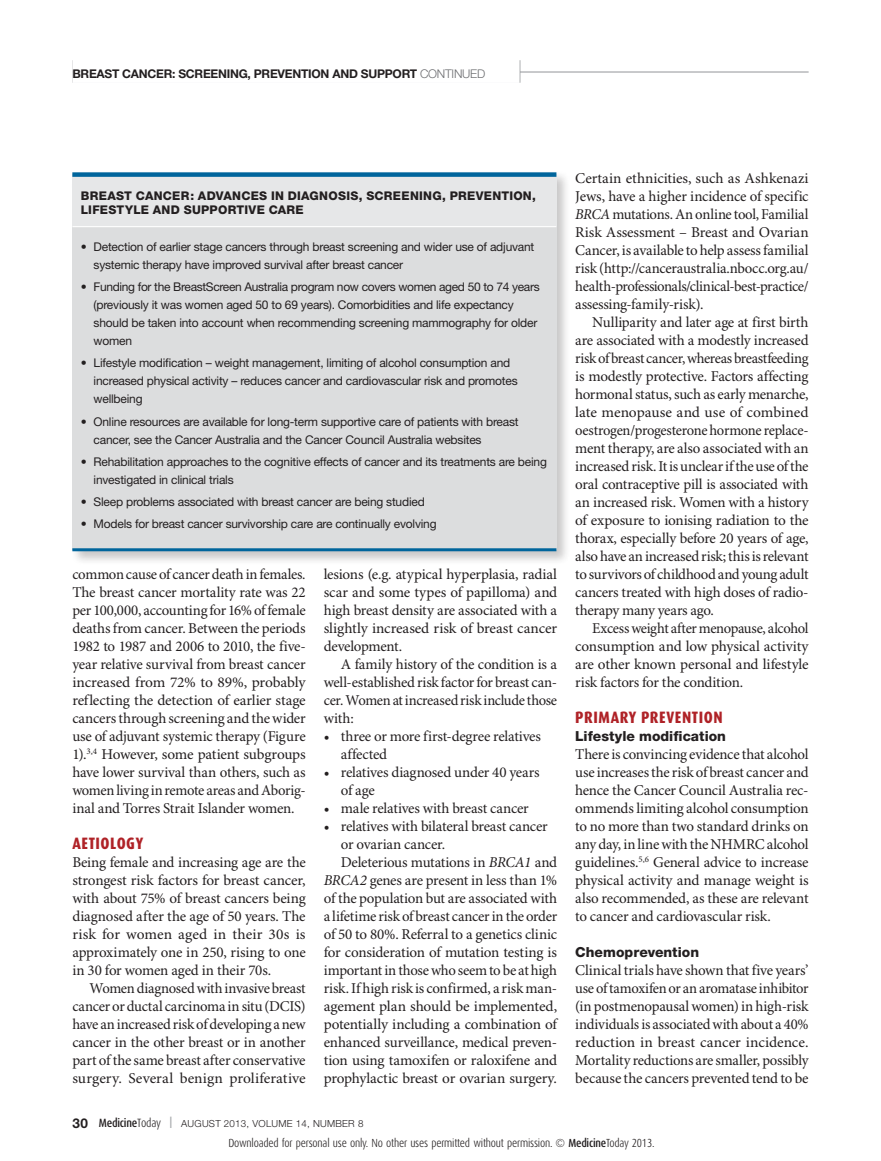
<style>
.page{position:relative;width:881px;height:1161px;background:#fff}
.page>*{position:absolute;margin:0;border:0;box-sizing:border-box;transform-origin:0 0}
.t1{font:800 16.5px "Dax Condensed";letter-spacing:.03em;color:#af2227}
.t2{font:15px/18px "Minion Pro";letter-spacing:-.015em;color:#231f20;text-align:justify}
.t3{font:800 13.8px "Helvetica Neue";color:#231f20}
.t4{font:12px/18px "Helvetica Neue";letter-spacing:-.02em;color:#231f20}
.t5{font:800 12px/14.2px "Helvetica Neue";letter-spacing:.025em;color:#231f20}
.t6{font:700 12px "Helvetica Neue";letter-spacing:-.02em;color:#231f20}
.t7{font:500 12px "Dax Condensed";letter-spacing:-.02em;color:#231f20}
.t8{font:300 11.7px "Dax Condensed";letter-spacing:-.02em;color:#231f20}
.t9{font:11.7px "Helvetica";color:#000}
.t10{font:300 9.75px "Helvetica Neue";letter-spacing:.025em;color:#231f20}
.s1{font-weight:300;color:#6d6e71}
.s2{font-style:italic}
.s3{font-family:"Helvetica Neue";font-weight:700;font-size:13.5px}
.s4{font-weight:300}
.s5{font-weight:500}
</style>
<div class="page">
<hr style="left:72px;top:72px;width:736px;height:1px;background:#939598">
<div style="left:71px;top:170px;width:500px;height:396px;background:#231f20;opacity:.25"></div>
<div style="left:72px;top:175px;width:484px;height:52px;background:#e6e7e8"></div>
<div style="left:72px;top:227px;width:484px;height:323px;background:#dcddde"></div>
<div style="left:72px;top:172px;width:484px;height:5px;background:#00659c"></div>
<hr style="left:72px;top:226px;width:484px;height:1px;background:#fff">
<hr style="left:72px;top:548px;width:484px;height:3px;background:#00659c">
<div style="left:72px;top:53px;width:447px;height:30px;background:#fff"></div>
<p class="t6" style="left:72px;top:67px;width:33px">BREAST</p>
<p class="t6" style="left:122px;top:67px;width:364px">CANCER: SCREENING, PREVENTION AND SUPPORT <span class="s1">CONTINUED</span></p>
<p class="t5" style="left:81px;top:188px;width:456px">BREAST CANCER: ADVANCES IN DIAGNOSIS, SCREENING, PREVENTION,<br>LIFESTYLE AND SUPPORTIVE CARE</p>
<p class="t4" style="left:94px;top:237px;width:442px;text-indent:-13px">• Detection of earlier stage cancers through breast screening and wider use of adjuvant systemic therapy have improved survival after breast cancer</p>
<p class="t4" style="left:94px;top:278px;width:447px;text-indent:-13px">• Funding for the BreastScreen Australia program now covers women aged 50 to 74 years (previously it was women aged 50 to 69 years). Comorbidities and life expectancy should be taken into account when recommending screening mammography for older women</p>
<p class="t4" style="left:94px;top:354px;width:425px;text-indent:-13px">• Lifestyle modification – weight management, limiting of alcohol consumption and increased physical activity – reduces cancer and cardiovascular risk and promotes wellbeing</p>
<p class="t4" style="left:94px;top:412px;width:426px;text-indent:-13px">• Online resources are available for long-term supportive care of patients with breast cancer, see the Cancer Australia and the Cancer Council Australia websites</p>
<p class="t4" style="left:94px;top:452px;width:454px;text-indent:-13px">• Rehabilitation approaches to the cognitive effects of cancer and its treatments are being investigated in clinical trials</p>
<p class="t4" style="left:81px;top:493px;width:345px">• Sleep problems associated with breast cancer are being studied</p>
<p class="t4" style="left:81px;top:515px;width:357px">• Models for breast cancer survivorship care are continually evolving</p>
<p class="t2" style="left:72px;top:565px;width:235px">common cause of cancer death in females.<br>The breast cancer mortality rate was 22 per 100,000, accounting for 16% of female deaths from cancer. Between the periods 1982 to 1987 and 2006 to 2010, the five&shy;year relative survival from breast cancer increased from 72% to 89%, probably reflecting the detection of earlier stage cancers through screening and the wider use of adjuvant systemic therapy (Figure 1).<sup>3,4</sup> However, some patient subgroups have lower survival than others, such as women living in remote areas and Aborig&shy;inal and Torres Strait Islander women.</p>
<p class="t1" style="left:72px;top:834px;width:72px">AETIOLOGY</p>
<p class="t2" style="left:72px;top:853px;width:235px">Being female and increasing age are the strongest risk factors for breast cancer, with about 75% of breast cancers being diagnosed after the age of 50 years. The risk for women aged in their 30s is approximately one in 250, rising to one in 30 for women aged in their 70s.</p>
<p class="t2" style="left:72px;top:979px;width:235px;text-indent:17px">Women diagnosed with invasive breast cancer or ductal carcinoma in situ (DCIS) have an increased risk of developing a new cancer in the other breast or in another part of the same breast after conservative surgery. Several benign proliferative</p>
<p class="t2" style="left:324px;top:565px;width:235px">lesions (e.g. atypical hyperplasia, radial scar and some types of papilloma) and high breast density are associated with a slightly increased risk of breast cancer development.</p>
<p class="t2" style="left:324px;top:655px;width:235px;text-indent:17px">A family history of the condition is a well-established risk factor for breast can&shy;cer. Women at increased risk include those with:</p>
<p class="t2" style="left:341px;top:727px;width:201px;text-indent:-17px">• three or more first-degree relatives affected</p>
<p class="t2" style="left:341px;top:763px;width:200px;text-indent:-17px">• relatives diagnosed under 40 years of age</p>
<p class="t2" style="left:324px;top:799px;width:206px">• male relatives with breast cancer</p>
<p class="t2" style="left:324px;top:817px;width:225px">• relatives with bilateral breast cancer</p>
<p class="t2" style="left:341px;top:835px;width:106px">or ovarian cancer.</p>
<p class="t2" style="left:341px;top:853px;width:218px">Deleterious mutations in <span class="s2">BRCA1</span> and</p>
<p class="t2" style="left:324px;top:871px;width:235px"><span class="s2">BRCA2</span> genes are present in less than 1%</p>
<p class="t2" style="left:324px;top:889px;width:235px">of the population but are associated with</p>
<p class="t2" style="left:324px;top:907px;width:235px">a lifetime risk of breast cancer in the order</p>
<p class="t2" style="left:324px;top:925px;width:235px">of 50 to 80%. Referral to a genetics clinic</p>
<p class="t2" style="left:324px;top:943px;width:235px">for consideration of mutation testing is</p>
<p class="t2" style="left:324px;top:961px;width:235px">important in those who seem to be at high</p>
<p class="t2" style="left:324px;top:979px;width:235px">risk. If high risk is confirmed, a risk man-</p>
<p class="t2" style="left:324px;top:997px;width:235px">agement plan should be implemented,</p>
<p class="t2" style="left:324px;top:1015px;width:235px">potentially including a combination of</p>
<p class="t2" style="left:324px;top:1033px;width:235px">enhanced surveillance, medical preven-</p>
<p class="t2" style="left:324px;top:1051px;width:235px">tion using tamoxifen or raloxifene and</p>
<p class="t2" style="left:324px;top:1069px;width:235px">prophylactic breast or ovarian surgery.</p>
<p class="t9" style="left:180px;top:1055px;width:253px">Copyright _Layout 1 17/01/12 1:43 PM Page 4</p>
<p class="t2" style="left:575px;top:169px;width:235px">Certain ethnicities, such as Ashkenazi Jews, have a higher incidence of specific <span class="s2">BRCA</span> mutations. An online tool, Familial Risk Assessment – Breast and Ovarian Cancer, is available to help assess familial risk (http://canceraustralia.nbocc.org.au/ health-professionals/clinical-best-practice/ assessing-family-risk).</p>
<p class="t2" style="left:575px;top:313px;width:235px;text-indent:17px">Nulliparity and later age at first birth are associated with a modestly increased risk of breast cancer, whereas breastfeeding is modestly protective. Factors affecting hormonal status, such as early menarche, late menopause and use of combined oestrogen/progesterone hormone replace&shy;ment therapy, are also associated with an increased risk. It is unclear if the use of the oral contraceptive pill is associated with an increased risk. Women with a history of exposure to ionising radiation to the thorax, especially before 20 years of age, also have an increased risk; this is relevant to survivors of childhood and young adult cancers treated with high doses of radio&shy;therapy many years ago.</p>
<p class="t2" style="left:575px;top:619px;width:235px;text-indent:17px">Excess weight after menopause, alcohol consumption and low physical activity are other known personal and lifestyle risk factors for the condition.</p>
<p class="t1" style="left:575px;top:708px;width:149px">PRIMARY PREVENTION</p>
<p class="t3" style="left:575px;top:727px;width:152px">Lifestyle modification</p>
<p class="t2" style="left:575px;top:745px;width:235px">There is convincing evidence that alcohol use increases the risk of breast cancer and hence the Cancer Council Australia rec&shy;ommends limiting alcohol consumption to no more than two standard drinks on any day, in line with the NHMRC alcohol guidelines.<sup>5,6</sup> General advice to increase physical activity and manage weight is also recommended, as these are relevant to cancer and cardiovascular risk.</p>
<p class="t3" style="left:575px;top:943px;width:125px">Chemoprevention</p>
<p class="t2" style="left:575px;top:961px;width:235px">Clinical trials have shown that five years’ use of tamoxifen or an aromatase inhibitor (in postmenopausal women) in high-risk individuals is associated with about a 40% reduction in breast cancer incidence.<br>Mortality reductions are smaller, possibly because the cancers prevented tend to be</p>
<p class="t7" style="left:72px;top:1116px;width:90px"><span class="s3">30</span> Medicine<span class="s4">Today</span></p>
<p class="t10" style="left:181px;top:1117px;width:184px">AUGUST 2013, VOLUME 14, NUMBER 8</p>
<p class="t8" style="left:228px;top:1139px;width:427px">Downloaded for personal use only. No other uses permitted without permission. © <span class="s5">Medicine</span>Today 2013.</p>
</div>
